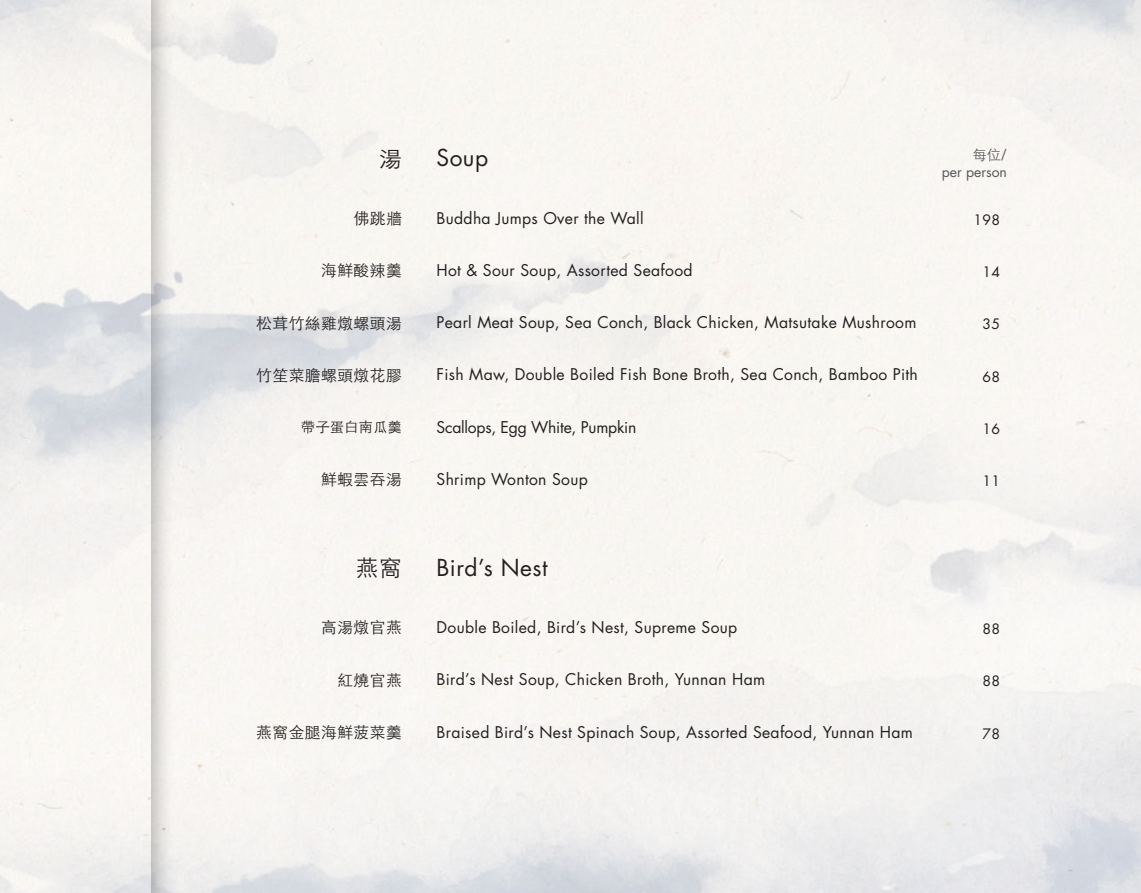
<style>
.page{position:relative;width:1141px;height:893px;background:#fff}
.page>*{position:absolute;margin:0;border:0;box-sizing:border-box;transform-origin:0 0}
.TITLE___ENGLISH{font:22.75px "Futura";letter-spacing:.02em;color:#231f20}
.TITLE___CHINESE{font:300 22.75px "ST Heiti SC";color:#231f20}
.English_Item{font:15.75px "Futura";letter-spacing:.02em;color:#231f20}
.Chinese_Item{font:300 15.75px "ST Heiti SC";letter-spacing:.03em;color:#231f20}
.English_Item-2{font:15.75px "Futura";letter-spacing:-.015em;color:#231f20}
.Price_Column{font:14px "Futura";letter-spacing:.02em;color:#231f20}
.English_Item-3{font:14px/16.8px "Futura";color:#57585a;text-align:right}
.Chinese_Item-2{font:300 14px "ST Heiti SC";letter-spacing:.03em;color:#231f20}
.s1{font-family:"ST Heiti SC";font-weight:300}
</style>
<div class="page">
<div style="left:150px;top:0;width:991px;height:893px;background:#231f20;opacity:.75"></div>
<p class="English_Item-3" style="left:942px;top:147px;width:67px"><span class="s1">每位/<br></span>per person</p>
<p class="TITLE___CHINESE" style="left:379px;top:139px;width:24px">湯</p>
<p class="TITLE___ENGLISH" style="left:437px;top:144px;width:53px">Soup</p>
<p class="Chinese_Item" style="left:354px;top:205px;width:50px">佛跳牆</p>
<p class="English_Item" style="left:437px;top:208px;width:209px">Buddha Jumps Over the Wall</p>
<p class="Price_Column" style="left:974px;top:211px;width:28px">198</p>
<p class="Chinese_Item" style="left:321px;top:257px;width:82px">海鮮酸辣羹</p>
<p class="English_Item" style="left:437px;top:260px;width:258px">Hot &amp; Sour Soup, Assorted Seafood</p>
<p class="Price_Column" style="left:982px;top:263px;width:19px">14</p>
<p class="Chinese_Item" style="left:256px;top:309px;width:147px">松茸竹絲雞燉螺頭湯</p>
<p class="English_Item" style="left:437px;top:312px;width:481px">Pearl Meat Soup, Sea Conch, Black Chicken, Matsutake Mushroom</p>
<p class="Price_Column" style="left:982px;top:315px;width:19px">35</p>
<p class="Chinese_Item" style="left:256px;top:361px;width:147px">竹笙菜膽螺頭燉花膠</p>
<p class="English_Item" style="left:437px;top:365px;width:483px">Fish Maw, Double Boiled Fish Bone Broth, Sea Conch, Bamboo Pith</p>
<p class="Price_Column" style="left:982px;top:367px;width:19px">68</p>
<p class="Chinese_Item-2" style="left:301px;top:414px;width:102px">帶子蛋白南瓜羹</p>
<p class="English_Item-2" style="left:437px;top:417px;width:201px">Scallops, Egg White, Pumpkin</p>
<p class="Price_Column" style="left:982px;top:420px;width:19px">16</p>
<p class="Chinese_Item" style="left:321px;top:466px;width:82px">鮮蝦雲吞湯</p>
<p class="English_Item" style="left:437px;top:469px;width:153px">Shrimp Wonton Soup</p>
<p class="Price_Column" style="left:982px;top:472px;width:19px">11</p>
<p class="TITLE___CHINESE" style="left:356px;top:548px;width:47px">燕窩</p>
<p class="TITLE___ENGLISH" style="left:437px;top:553px;width:113px">Bird’s Nest</p>
<p class="Chinese_Item" style="left:321px;top:614px;width:82px">高湯燉官燕</p>
<p class="English_Item" style="left:437px;top:617px;width:302px">Double Boiled, Bird’s Nest, Supreme Soup</p>
<p class="Price_Column" style="left:982px;top:620px;width:19px">88</p>
<p class="Chinese_Item" style="left:337px;top:666px;width:66px">紅燒官燕</p>
<p class="English_Item" style="left:437px;top:669px;width:330px">Bird’s Nest Soup, Chicken Broth, Yunnan Ham</p>
<p class="Price_Column" style="left:982px;top:672px;width:19px">88</p>
<p class="Chinese_Item" style="left:256px;top:718px;width:147px">燕窩金腿海鮮菠菜羹</p>
<p class="English_Item" style="left:437px;top:722px;width:478px">Braised Bird’s Nest Spinach Soup, Assorted Seafood, Yunnan Ham</p>
<p class="Price_Column" style="left:982px;top:725px;width:19px">78</p>
</div>
